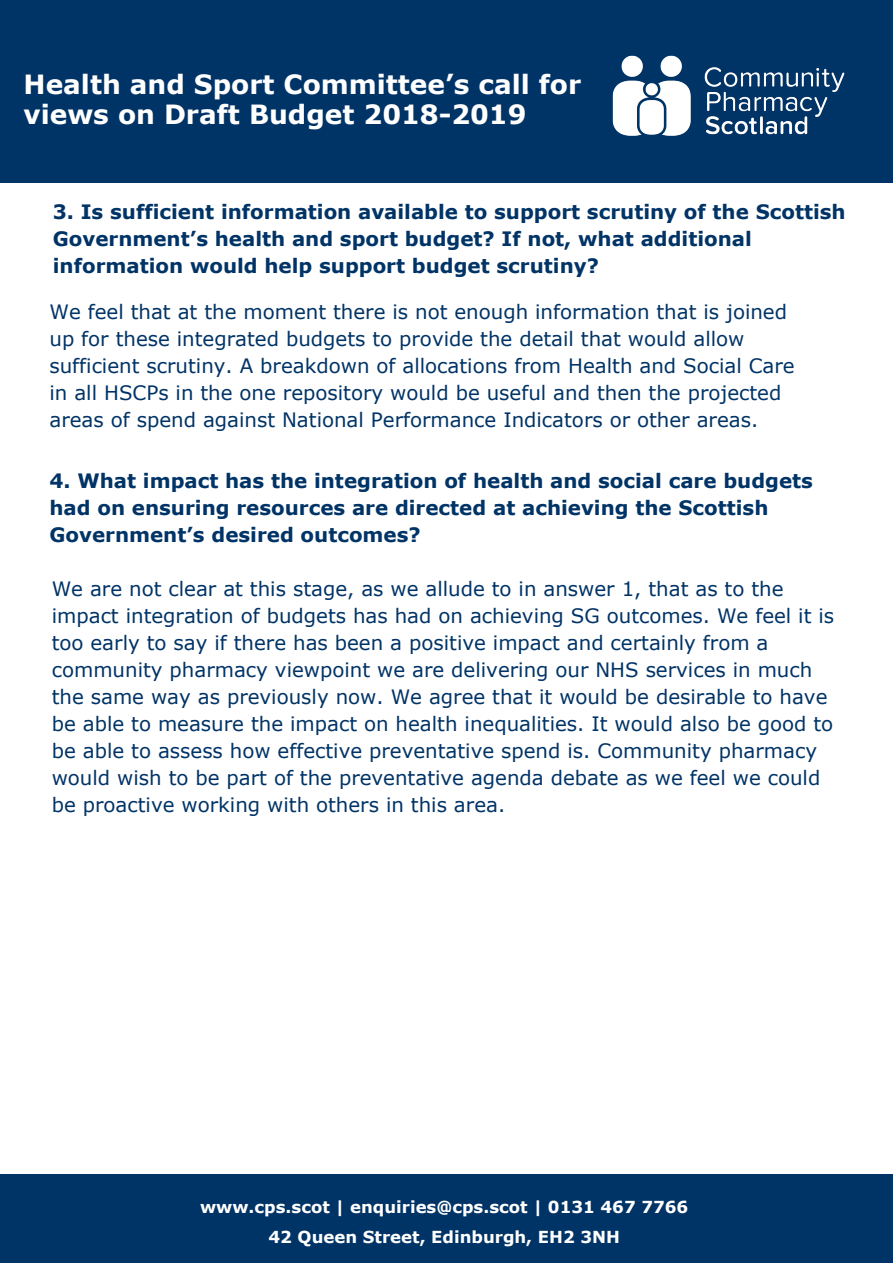
<style>
.page{position:relative;width:893px;height:1263px;background:#fff}
.page>*{position:absolute;margin:0;border:0;box-sizing:border-box;transform-origin:0 0}
.t1{font:700 26.4px/30.3px "Verdana";color:#fff}
.t2{font:19.8px/27px "Verdana";color:#036}
.t3{font:700 19.8px/27px "Verdana";color:#036}
.t4{font:700 16.5px/30.3px "Verdana";color:#fff;text-align:center}
</style>
<div class="page">
<div style="left:0;top:0;width:892px;height:183px;background:#036"></div>
<div style="left:0;top:1175px;width:892px;height:87px;background:#036"></div>
<img style="left:612px;top:55px;width:233px;height:81px">
<h1 class="t1" style="left:24px;top:68px;width:559px">Health and Sport Committee’s call for views on Draft Budget 2018-2019</h1>
<p class="t3" style="left:53px;top:198px;width:794px">3. Is sufficient information available to support scrutiny of the Scottish<br>Government’s health and sport budget? If not, what additional information would help support budget scrutiny?</p>
<p class="t2" style="left:49px;top:298px;width:746px">We feel that at the moment there is not enough information that is joined up for these integrated budgets to provide the detail that would allow sufficient scrutiny. A breakdown of allocations from Health and Social Care in all HSCPs in the one repository would be useful and then the projected areas of spend against National Performance Indicators or other areas.</p>
<p class="t3" style="left:49px;top:466px;width:765px">4. What impact has the integration of health and social care budgets had on ensuring resources are directed at achieving the Scottish<br>Government’s desired outcomes?</p>
<p class="t2" style="left:52px;top:574px;width:784px">We are not clear at this stage, as we allude to in answer 1, that as to the impact integration of budgets has had on achieving SG outcomes. We feel it is too early to say if there has been a positive impact and certainly from a community pharmacy viewpoint we are delivering our NHS services in much the same way as previously now. We agree that it would be desirable to have be able to measure the impact on health inequalities. It would also be good to be able to assess how effective preventative spend is. Community pharmacy would wish to be part of the preventative agenda debate as we feel we could be proactive working with others in this area.</p>
<p class="t4" style="left:200px;top:1191px;width:490px">www.cps.scot | enquiries@cps.scot | 0131 467 7766<br>42 Queen Street, Edinburgh, EH2 3NH</p>
</div>
